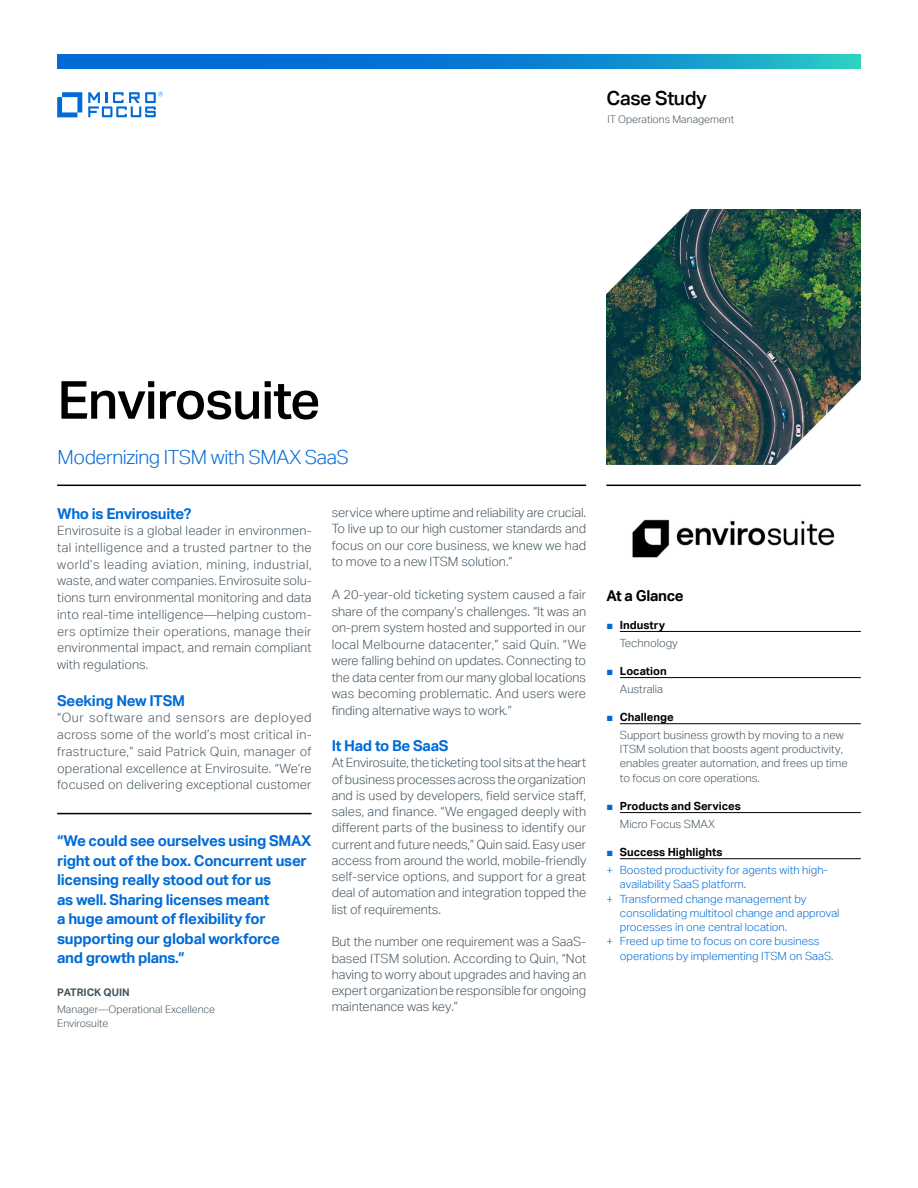
<style>
.page{position:relative;width:918px;height:1188px;background:#fff}
.page>*{position:absolute;margin:0;border:0;box-sizing:border-box;transform-origin:0 0}
.headline_35_38{font:500 52.5px "Aktiv Grotesk";letter-spacing:-.02em;color:#000}
.intro1_13_16-light_b{font:300 19.5px "Aktiv Grotesk";letter-spacing:-.02em;color:#006bd6}
.collateral_name_13_1{font:500 19.5px "Aktiv Grotesk";letter-spacing:-.02em;color:#000}
.pull_quote_10_13-blu{font:700 15px/19.5px "Aktiv Grotesk";letter-spacing:-.02em;color:#006bd6}
.subhead_10_13-blue{font:700 15px "Aktiv Grotesk";letter-spacing:-.02em;color:#006bd6}
.subhead_10_13{font:700 15px "Aktiv Grotesk";letter-spacing:-.02em;color:#000}
.body_8_5_11-grey{font:300 12.75px/16.4px "Aktiv Grotesk";letter-spacing:-.005em;color:#455560;text-align:justify}
.t1{font:300 11.25px/14.2px "Aktiv Grotesk";color:#006bd6}
.caption_7_5_9_5_inde{font:300 11.25px/14.2px "Aktiv Grotesk";color:#455560}
.t2{font:700 11.25px "Aktiv Grotesk";color:#000}
.quote_title_7_11-gre{font:300 10.5px "Aktiv Grotesk";color:#455560}
.caption_7_9_5-grey{font:300 10.5px "Aktiv Grotesk";color:#455560}
.quote_name_caps_7_11{font:700 10.5px "Aktiv Grotesk";color:#455560}
.quote_company_7_9_5{font:300 10.5px "Aktiv Grotesk";color:#455560}
.s1{font-family:"Arial";font-weight:400;color:#006bd6}
</style>
<div class="page">
<hr style="left:57px;top:485px;width:529px;height:1px;background:#000">
<hr style="left:606px;top:485px;width:255px;height:1px;background:#000">
<img style="left:606px;top:210px;width:255px;height:254px">
<hr style="left:620px;top:631px;width:241px;height:1px;background:#000">
<hr style="left:620px;top:677px;width:241px;height:1px;background:#000">
<hr style="left:620px;top:723px;width:241px;height:1px;background:#000">
<hr style="left:620px;top:812px;width:241px;height:1px;background:#000">
<hr style="left:620px;top:858px;width:241px;height:1px;background:#000">
<hr style="left:57px;top:813px;width:255px;height:1px;background:#000">
<svg style="left:57px;top:92px;width:25px;height:25px"></svg>
<svg style="left:88px;top:92px;width:75px;height:25px"></svg>
<svg style="left:57px;top:54px;width:804px;height:15px;background:#0b84d1"></svg>
<img style="left:632px;top:519px;width:203px;height:39px">
<p class="collateral_name_13_1" style="left:607px;top:86px;width:102px">Case Study</p>
<p class="caption_7_9_5-grey" style="left:607px;top:113px;width:128px">IT Operations Management</p>
<p class="headline_35_38" style="left:57px;top:368px;width:265px">Envirosuite</p>
<p class="intro1_13_16-light_b" style="left:58px;top:446px;width:293px">Modernizing ITSM with SMAX SaaS</p>
<p class="subhead_10_13-blue" style="left:57px;top:504px;width:136px">Who is Envirosuite?</p>
<p class="body_8_5_11-grey" style="left:57px;top:522px;width:256px;line-height:16.8px">Envirosuite is a global leader in environmen&shy;tal intelligence and a trusted partner to the world’s leading aviation, mining, industrial, waste, and water companies. Envirosuite solu&shy;tions turn environmental monitoring and data into real-time intelligence—helping custom&shy;ers optimize their operations, manage their environmental impact, and remain compliant with regulations.</p>
<p class="subhead_10_13-blue" style="left:57px;top:691px;width:129px">Seeking New ITSM</p>
<p class="body_8_5_11-grey" style="left:57px;top:709px;width:256px;line-height:16.8px">“Our software and sensors are deployed across some of the world’s most critical in&shy;frastructure,” said Patrick Quin, manager of operational excellence at Envirosuite. “We’re focused on delivering exceptional customer</p>
<p class="pull_quote_10_13-blu" style="left:57px;top:831px;width:256px">“We could see ourselves using SMAX right out of the box. Concurrent user licensing really stood out for us<br>as well. Sharing licenses meant<br>a huge amount of flexibility for supporting our global workforce<br>and growth plans.”</p>
<p class="quote_name_caps_7_11" style="left:57px;top:986px;width:74px">PATRICK QUIN</p>
<p class="quote_title_7_11-gre" style="left:57px;top:1003px;width:159px">Manager—Operational Excellence</p>
<p class="quote_company_7_9_5" style="left:57px;top:1017px;width:53px">Envirosuite</p>
<p class="body_8_5_11-grey" style="left:332px;top:504px;width:256px">service where uptime and reliability are crucial.<br>To live up to our high customer standards and focus on our core business, we knew we had to move to a new ITSM solution.”</p>
<p class="body_8_5_11-grey" style="left:332px;top:587px;width:256px">A 20-year-old ticketing system caused a fair share of the company’s challenges. “It was an on-prem system hosted and supported in our local Melbourne datacenter,” said Quin. “We were falling behind on updates. Connecting to the data center from our many global locations was becoming problematic. And users were finding alternative ways to work.”</p>
<p class="subhead_10_13-blue" style="left:332px;top:736px;width:118px">It Had to Be SaaS</p>
<p class="body_8_5_11-grey" style="left:332px;top:755px;width:256px">At Envirosuite, the ticketing tool sits at the heart of business processes across the organization and is used by developers, field service staff, sales, and finance. “We engaged deeply with different parts of the business to identify our current and future needs,” Quin said. Easy user access from around the world, mobile-friendly self-service options, and support for a great deal of automation and integration topped the list of requirements.</p>
<p class="body_8_5_11-grey" style="left:332px;top:934px;width:256px">But the number one requirement was a SaaS&shy;based ITSM solution. According to Quin, “Not having to worry about upgrades and having an expert organization be responsible for ongoing maintenance was key.”</p>
<p class="subhead_10_13" style="left:606px;top:586px;width:79px">At a Glance</p>
<p class="t2" style="left:606px;top:618px;width:60px"><span class="s1">■</span> Industry</p>
<p class="caption_7_5_9_5_inde" style="left:620px;top:636px;width:59px">Technology</p>
<p class="t2" style="left:606px;top:664px;width:62px"><span class="s1">■</span> Location</p>
<p class="caption_7_5_9_5_inde" style="left:620px;top:682px;width:45px">Australia</p>
<p class="t2" style="left:606px;top:710px;width:69px"><span class="s1">■</span> Challenge</p>
<p class="caption_7_5_9_5_inde" style="left:620px;top:728px;width:229px">Support business growth by moving to a new ITSM solution that boosts agent productivity, enables greater automation, and frees up time to focus on core operations.</p>
<p class="t2" style="left:606px;top:799px;width:136px"><span class="s1">■</span> Products and Services</p>
<p class="caption_7_5_9_5_inde" style="left:620px;top:817px;width:97px">Micro Focus SMAX</p>
<p class="t2" style="left:606px;top:845px;width:118px"><span class="s1">■</span> Success Highlights</p>
<p class="t1" style="left:620px;top:863px;width:210px;text-indent:-14px">+ Boosted productivity for agents with high&shy;availability SaaS platform.</p>
<p class="t1" style="left:620px;top:891px;width:221px;text-indent:-14px">+ Transformed change management by consolidating multitool change and approval processes in one central location.</p>
<p class="t1" style="left:620px;top:934px;width:215px;text-indent:-14px">+ Freed up time to focus on core business operations by implementing ITSM on SaaS.</p>
</div>
